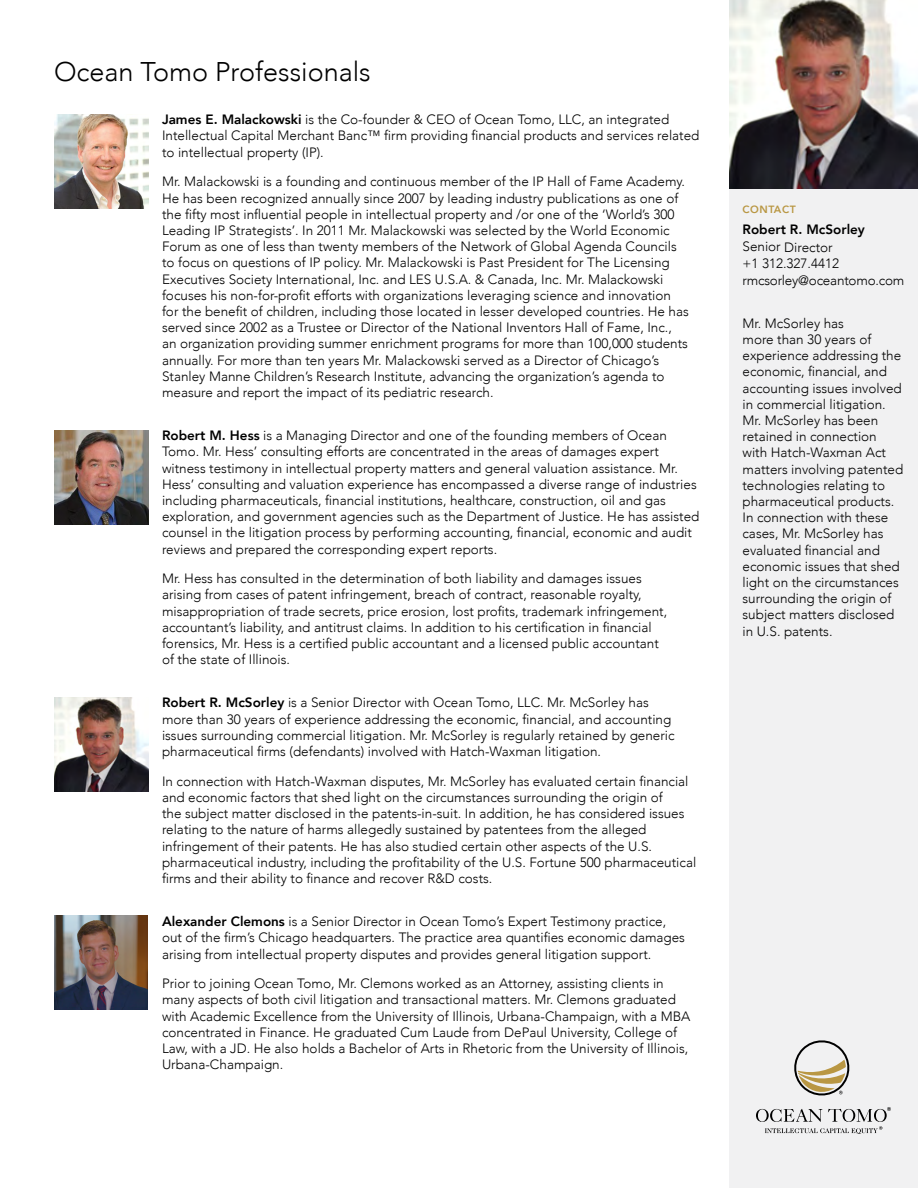
<style>
.page{position:relative;width:918px;height:1188px;background:#fff}
.page>*{position:absolute;margin:0;border:0;box-sizing:border-box;transform-origin:0 0}
.t1{font:300 27px "Avenir";color:#000}
.t2{font:300 13.5px/16.2px "Avenir";color:#000}
.t3{font:800 13.5px "Avenir";color:#000}
.t4{font:800 10.5px "Avenir";letter-spacing:.05em;color:#b99743}
.s1{font-weight:800}
</style>
<div class="page">
<div style="left:729px;top:0;width:189px;height:1188px;background:#f1f1f2"></div>
<svg style="left:756px;top:1107px;width:135px;height:27px"></svg>
<svg style="left:794px;top:1040px;width:56px;height:56px"></svg>
<img style="left:54px;top:430px;width:94px;height:95px">
<img style="left:54px;top:114px;width:94px;height:95px">
<img style="left:54px;top:697px;width:94px;height:95px">
<img style="left:729px;top:0;width:189px;height:189px">
<img style="left:54px;top:916px;width:94px;height:94px">
<h1 class="t1" style="left:54px;top:56px;width:318px">Ocean Tomo Professionals</h1>
<p class="t2" style="left:162px;top:111px;width:539px"><span class="s1">James E. Malackowski</span> is the Co-founder &amp; CEO of Ocean Tomo, LLC, an integrated<br>Intellectual Capital Merchant Banc™ firm providing financial products and services related to intellectual property (IP).</p>
<p class="t2" style="left:162px;top:174px;width:528px">Mr. Malackowski is a founding and continuous member of the IP Hall of Fame Academy.<br>He has been recognized annually since 2007 by leading industry publications as one of the fifty most influential people in intellectual property and /or one of the ‘World’s 300<br>Leading IP Strategists’. In 2011 Mr. Malackowski was selected by the World Economic Forum as one of less than twenty members of the Network of Global Agenda Councils to focus on questions of IP policy. Mr. Malackowski is Past President for The Licensing Executives Society International, Inc. and LES U.S.A. &amp; Canada, Inc. Mr. Malackowski focuses his non-for-profit efforts with organizations leveraging science and innovation for the benefit of children, including those located in lesser developed countries. He has served since 2002 as a Trustee or Director of the National Inventors Hall of Fame, Inc., an organization providing summer enrichment programs for more than 100,000 students annually. For more than ten years Mr. Malackowski served as a Director of Chicago’s Stanley Manne Children’s Research Institute, advancing the organization’s agenda to measure and report the impact of its pediatric research.</p>
<p class="t2" style="left:162px;top:427px;width:539px"><span class="s1">Robert M. Hess</span> is a Managing Director and one of the founding members of Ocean Tomo. Mr. Hess’ consulting efforts are concentrated in the areas of damages expert witness testimony in intellectual property matters and general valuation assistance. Mr.<br>Hess’ consulting and valuation experience has encompassed a diverse range of industries including pharmaceuticals, financial institutions, healthcare, construction, oil and gas exploration, and government agencies such as the Department of Justice. He has assisted counsel in the litigation process by performing accounting, financial, economic and audit reviews and prepared the corresponding expert reports.</p>
<p class="t2" style="left:162px;top:570px;width:507px">Mr. Hess has consulted in the determination of both liability and damages issues arising from cases of patent infringement, breach of contract, reasonable royalty, misappropriation of trade secrets, price erosion, lost profits, trademark infringement, accountant’s liability, and antitrust claims. In addition to his certification in financial forensics, Mr. Hess is a certified public accountant and a licensed public accountant of the state of Illinois.</p>
<p class="t2" style="left:162px;top:695px;width:514px"><span class="s1">Robert R. McSorley</span> is a Senior Director with Ocean Tomo, LLC. Mr. McSorley has more than 30 years of experience addressing the economic, financial, and accounting issues surrounding commercial litigation. Mr. McSorley is regularly retained by generic pharmaceutical firms (defendants) involved with Hatch-Waxman litigation.</p>
<p class="t2" style="left:162px;top:773px;width:536px">In connection with Hatch-Waxman disputes, Mr. McSorley has evaluated certain financial and economic factors that shed light on the circumstances surrounding the origin of<br>the subject matter disclosed in the patents-in-suit. In addition, he has considered issues relating to the nature of harms allegedly sustained by patentees from the alleged infringement of their patents. He has also studied certain other aspects of the U.S. pharmaceutical industry, including the profitability of the U.S. Fortune 500 pharmaceutical firms and their ability to finance and recover R&amp;D costs.</p>
<p class="t2" style="left:162px;top:913px;width:525px"><span class="s1">Alexander Clemons</span> is a Senior Director in Ocean Tomo’s Expert Testimony practice, out of the firm’s Chicago headquarters. The practice area quantifies economic damages arising from intellectual property disputes and provides general litigation support.</p>
<p class="t2" style="left:162px;top:975px;width:530px">Prior to joining Ocean Tomo, Mr. Clemons worked as an Attorney, assisting clients in many aspects of both civil litigation and transactional matters. Mr. Clemons graduated with Academic Excellence from the University of Illinois, Urbana-Champaign, with a MBA concentrated in Finance. He graduated Cum Laude from DePaul University, College of Law, with a JD. He also holds a Bachelor of Arts in Rhetoric from the University of Illinois, Urbana-Champaign.</p>
<p class="t4" style="left:742px;top:201px;width:55px">CONTACT</p>
<p class="t3" style="left:742px;top:219px;width:124px">Robert R. McSorley</p>
<p class="t2" style="left:742px;top:239px;width:163px">Senior Director<br>+1 312.327.4412 rmcsorley@oceantomo.com</p>
<p class="t2" style="left:742px;top:315px;width:162px">Mr. McSorley has<br>more than 30 years of experience addressing the economic, financial, and accounting issues involved in commercial litigation.<br>Mr. McSorley has been retained in connection with Hatch-Waxman Act matters involving patented technologies relating to pharmaceutical products.<br>In connection with these cases, Mr. McSorley has evaluated financial and economic issues that shed light on the circumstances surrounding the origin of subject matters disclosed in U.S. patents.</p>
</div>
